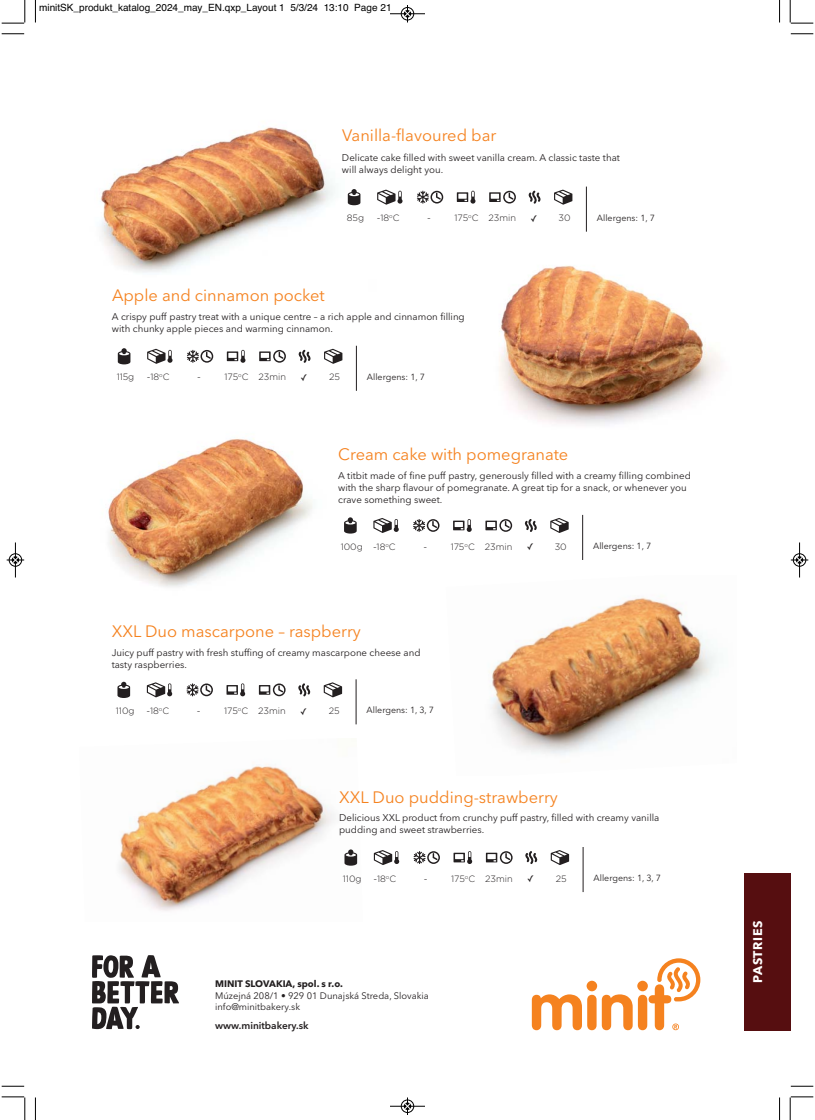
<style>
.page{position:relative;width:815px;height:1120px;background:#fff}
.page>*{position:absolute;margin:0;border:0;box-sizing:border-box;transform-origin:0 0}
.t1{font:16.5px "Avenir Next";color:#f5821f}
.t2{font:700 12.5px "Avenir Next";letter-spacing:.05em;color:#fff}
.t3{font:10px "Helvetica";color:#000}
.t4{font:600 10px "Avenir Next";color:#231f20}
.t5{font:9.75px/11.9px "Avenir Next";color:#231f20}
.t6{font:9.38px/11.2px "Avenir Next";color:#231f20}
.t7{font:700 9.38px "Avenir Next";color:#231f20}
.t8{font:300 9.12px "Gotham";color:#231f20}
.t9{font:8.88px "Avenir Next";color:#231f20}
.s1{font-family:"Lucida Grande";font-weight:400}
</style>
<div class="page">
<img style="left:119px;top:766px;width:239px;height:145px">
<img style="left:489px;top:597px;width:228px;height:158px">
<img style="left:108px;top:438px;width:204px;height:149px">
<img style="left:499px;top:265px;width:221px;height:159px">
<img style="left:100px;top:127px;width:261px;height:146px">
<svg style="left:92px;top:955px;width:87px;height:74px"></svg>
<svg style="left:532px;top:958px;width:168px;height:72px"></svg>
<div style="left:744px;top:874px;width:46px;height:157px;background:#560e10"></div>
<svg style="left:118px;top:348px;width:12px;height:16px"></svg>
<svg style="left:298px;top:350px;width:13px;height:13px"></svg>
<svg style="left:324px;top:349px;width:18px;height:15px"></svg>
<svg style="left:147px;top:349px;width:26px;height:15px"></svg>
<svg style="left:227px;top:350px;width:18px;height:13px"></svg>
<svg style="left:259px;top:350px;width:27px;height:13px"></svg>
<svg style="left:187px;top:350px;width:26px;height:13px"></svg>
<hr style="left:356px;top:346px;width:1px;height:45px;background:#231f20">
<svg style="left:344px;top:517px;width:13px;height:17px"></svg>
<svg style="left:583px;top:517px;width:1px;height:17px"></svg>
<svg style="left:524px;top:519px;width:13px;height:13px"></svg>
<svg style="left:550px;top:518px;width:19px;height:15px"></svg>
<svg style="left:373px;top:518px;width:26px;height:15px"></svg>
<svg style="left:453px;top:519px;width:19px;height:13px"></svg>
<svg style="left:485px;top:519px;width:27px;height:13px"></svg>
<svg style="left:413px;top:519px;width:26px;height:13px"></svg>
<hr style="left:582px;top:515px;width:1px;height:45px;background:#231f20">
<svg style="left:348px;top:189px;width:12px;height:16px"></svg>
<svg style="left:528px;top:191px;width:13px;height:13px"></svg>
<svg style="left:554px;top:190px;width:18px;height:15px"></svg>
<svg style="left:377px;top:190px;width:26px;height:15px"></svg>
<svg style="left:457px;top:191px;width:18px;height:13px"></svg>
<svg style="left:489px;top:191px;width:27px;height:12px"></svg>
<svg style="left:417px;top:191px;width:26px;height:13px"></svg>
<hr style="left:586px;top:187px;width:1px;height:45px;background:#231f20">
<svg style="left:117px;top:682px;width:13px;height:16px"></svg>
<svg style="left:298px;top:683px;width:13px;height:13px"></svg>
<svg style="left:324px;top:682px;width:18px;height:15px"></svg>
<svg style="left:147px;top:682px;width:25px;height:15px"></svg>
<svg style="left:227px;top:683px;width:18px;height:13px"></svg>
<svg style="left:259px;top:683px;width:27px;height:13px"></svg>
<svg style="left:187px;top:683px;width:26px;height:13px"></svg>
<hr style="left:356px;top:679px;width:1px;height:45px;background:#231f20">
<svg style="left:344px;top:849px;width:13px;height:17px"></svg>
<svg style="left:525px;top:851px;width:13px;height:13px"></svg>
<svg style="left:551px;top:850px;width:18px;height:15px"></svg>
<svg style="left:374px;top:850px;width:25px;height:15px"></svg>
<svg style="left:454px;top:851px;width:18px;height:13px"></svg>
<svg style="left:486px;top:851px;width:27px;height:13px"></svg>
<svg style="left:414px;top:851px;width:26px;height:13px"></svg>
<hr style="left:583px;top:847px;width:1px;height:45px;background:#231f20">
<svg style="left:35px;top:0;width:1px;height:22px"></svg>
<svg style="left:2px;top:33px;width:22px;height:2px"></svg>
<svg style="left:779px;top:0;width:1px;height:22px"></svg>
<svg style="left:791px;top:33px;width:22px;height:2px"></svg>
<svg style="left:35px;top:1097px;width:1px;height:23px"></svg>
<svg style="left:2px;top:1086px;width:22px;height:1px"></svg>
<svg style="left:779px;top:1097px;width:1px;height:23px"></svg>
<svg style="left:791px;top:1086px;width:22px;height:1px"></svg>
<svg style="left:2px;top:0;width:24px;height:24px"></svg>
<svg style="left:790px;top:0;width:23px;height:24px"></svg>
<svg style="left:2px;top:1096px;width:24px;height:24px"></svg>
<svg style="left:790px;top:1096px;width:23px;height:24px"></svg>
<hr style="left:390px;top:14px;width:35px;height:1px;background:#000">
<div style="left:401px;top:7px;width:13px;height:13px;border:1px solid #000;border-radius:50%"></div>
<svg style="left:404px;top:5px;width:7px;height:17px"></svg>
<div style="left:401px;top:1099px;width:13px;height:14px;border:1px solid #fff;border-radius:50%"></div>
<hr style="left:390px;top:1106px;width:35px;height:1px;background:#000">
<div style="left:401px;top:1100px;width:13px;height:13px;border:1px solid #000;border-radius:50%"></div>
<svg style="left:404px;top:1097px;width:7px;height:18px"></svg>
<div style="left:9px;top:553px;width:13px;height:14px;border:1px solid #fff;border-radius:50%"></div>
<hr style="left:15px;top:542px;width:1px;height:35px;background:#000">
<div style="left:9px;top:554px;width:13px;height:12px;border:1px solid #000;border-radius:50%"></div>
<svg style="left:7px;top:557px;width:17px;height:6px"></svg>
<div style="left:793px;top:553px;width:13px;height:14px;border:1px solid #fff;border-radius:50%"></div>
<hr style="left:799px;top:542px;width:1px;height:35px;background:#000">
<div style="left:793px;top:554px;width:13px;height:12px;border:1px solid #000;border-radius:50%"></div>
<svg style="left:791px;top:557px;width:17px;height:6px"></svg>
<p class="t3" style="left:39px;top:4px;width:354px">minitSK_produkt_katalog_2024_may_EN.qxp_Layout 1 5/3/24 13:10 Page 21</p>
<h1 class="t1" style="left:342px;top:129px;width:156px">Vanilla-flavoured bar</h1>
<p class="t5" style="left:342px;top:152px;width:279px">Delicate cake filled with sweet vanilla cream. A classic taste that will always delight you.</p>
<p class="t9" style="left:597px;top:214px;width:60px">Allergens: 1, 7</p>
<p class="t8" style="left:347px;top:213px;width:19px">85g</p>
<p class="t8" style="left:377px;top:213px;width:24px">-18<sup>o</sup>C</p>
<p class="t8" style="left:427px;top:213px;width:5px">-</p>
<p class="t8" style="left:454px;top:213px;width:63px">175<sup>o</sup>C 23min</p>
<p class="t8" style="left:531px;top:213px;width:41px"><span class="s1">✓</span> 30</p>
<h1 class="t1" style="left:112px;top:288px;width:214px">Apple and cinnamon pocket</h1>
<p class="t5" style="left:112px;top:311px;width:354px">A crispy puff pastry treat with a unique centre – a rich apple and cinnamon filling with chunky apple pieces and warming cinnamon.</p>
<p class="t9" style="left:367px;top:373px;width:60px">Allergens: 1, 7</p>
<p class="t8" style="left:117px;top:372px;width:19px">115g</p>
<p class="t8" style="left:147px;top:372px;width:24px">-18<sup>o</sup>C</p>
<p class="t8" style="left:197px;top:372px;width:5px">-</p>
<p class="t8" style="left:225px;top:372px;width:63px">175<sup>o</sup>C 23min</p>
<p class="t8" style="left:301px;top:372px;width:41px"><span class="s1">✓</span> 25</p>
<h1 class="t1" style="left:338px;top:447px;width:232px">Cream cake with pomegranate</h1>
<p class="t5" style="left:338px;top:471px;width:354px">A titbit made of fine puff pastry, generously filled with a creamy filling combined with the sharp flavour of pomegranate. A great tip for a snack, or whenever you crave something sweet.</p>
<p class="t9" style="left:593px;top:542px;width:60px">Allergens: 1, 7</p>
<p class="t8" style="left:341px;top:541px;width:57px">100g -18<sup>o</sup>C</p>
<p class="t8" style="left:423px;top:541px;width:5px">-</p>
<p class="t8" style="left:451px;top:541px;width:63px">175<sup>o</sup>C 23min</p>
<p class="t8" style="left:527px;top:541px;width:41px"><span class="s1">✓</span> 30</p>
<h1 class="t1" style="left:112px;top:624px;width:251px">XXL Duo mascarpone – raspberry</h1>
<p class="t5" style="left:112px;top:647px;width:310px">Juicy puff pastry with fresh stuffing of creamy mascarpone cheese and tasty raspberries.</p>
<p class="t9" style="left:367px;top:707px;width:69px">Allergens: 1, 3, 7</p>
<p class="t8" style="left:116px;top:705px;width:20px">110g</p>
<p class="t8" style="left:147px;top:705px;width:24px">-18<sup>o</sup>C</p>
<p class="t8" style="left:197px;top:705px;width:5px">-</p>
<p class="t8" style="left:224px;top:705px;width:63px">175<sup>o</sup>C 23min</p>
<p class="t8" style="left:300px;top:705px;width:41px"><span class="s1">✓</span> 25</p>
<h1 class="t1" style="left:339px;top:790px;width:220px">XXL Duo pudding-strawberry</h1>
<p class="t5" style="left:339px;top:812px;width:322px">Delicious XXL product from crunchy puff pastry, filled with creamy vanilla pudding and sweet strawberries.</p>
<p class="t8" style="left:343px;top:873px;width:20px">110g</p>
<p class="t8" style="left:374px;top:873px;width:24px">-18<sup>o</sup>C</p>
<p class="t8" style="left:424px;top:873px;width:5px">-</p>
<p class="t8" style="left:451px;top:873px;width:63px">175<sup>o</sup>C 23min</p>
<p class="t8" style="left:527px;top:873px;width:41px"><span class="s1">✓</span> 25</p>
<p class="t9" style="left:594px;top:874px;width:69px">Allergens: 1, 3, 7</p>
<p class="t7" style="left:215px;top:979px;width:129px">MINIT SLOVAKIA, spol. s r.o.</p>
<p class="t6" style="left:215px;top:991px;width:215px">Múzejná 208/1 • 929 01 Dunajská Streda, Slovakia info@minitbakery.sk</p>
<p class="t4" style="left:215px;top:1020px;width:95px">www.minitbakery.sk</p>
<p class="t2" style="left:750px;top:983px;width:64px;rotate:-90deg">PASTRIES</p>
</div>
